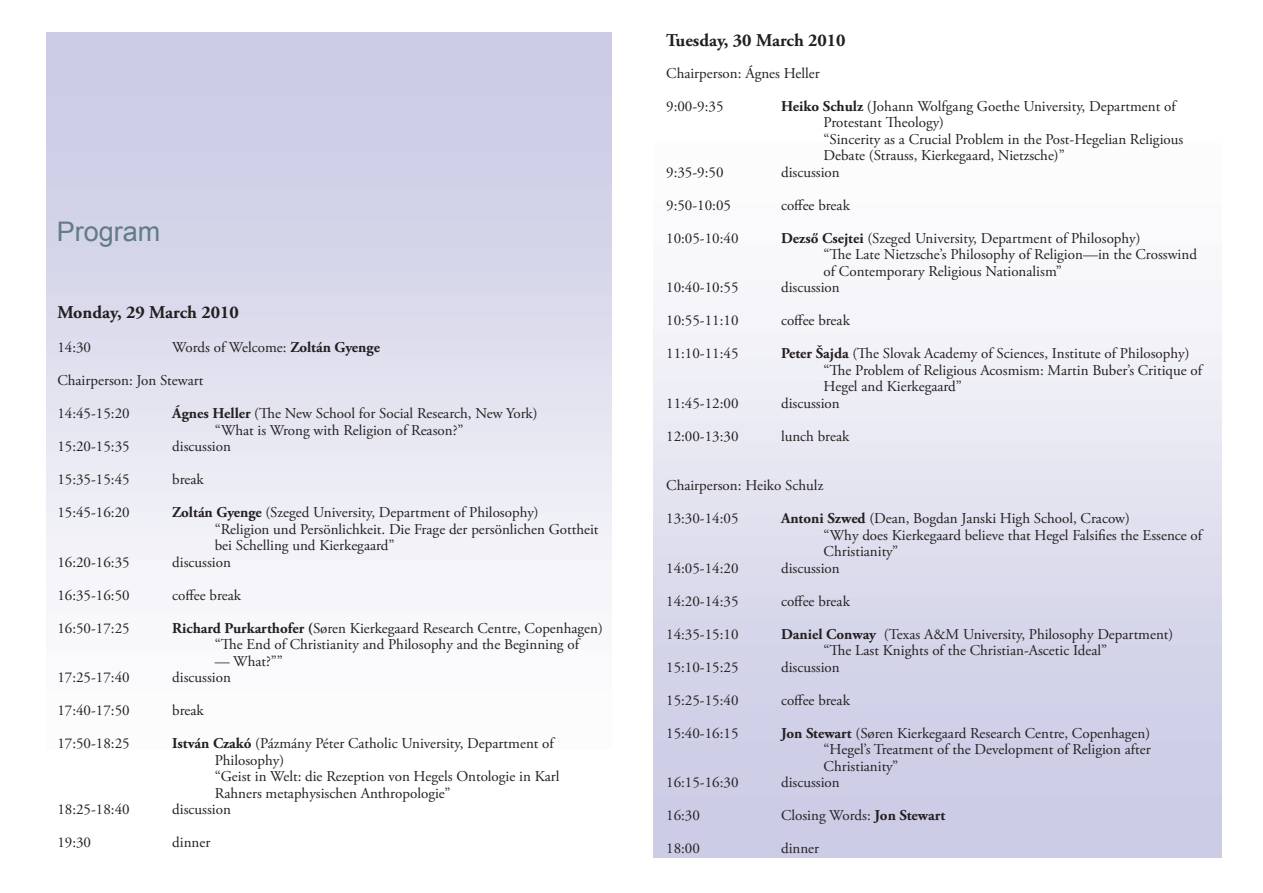
<style>
.page{position:relative;width:1263px;height:893px;background:#fff}
.page>*{position:absolute;margin:0;border:0;box-sizing:border-box;transform-origin:0 0}
.t1{font:27px "Arial";color:#627b87}
.t2{font:700 18px "Adobe Garamond Pro";color:#231f20}
.t3{font:15px/16.5px "Adobe Garamond Pro";color:#231f20}
.s1{font-weight:700}
</style>
<div class="page">
<div style="left:46px;top:33px;width:565px;height:64px;background:#cccce6"></div>
<div style="left:46px;top:97px;width:565px;height:54px;background:#cecee7"></div>
<div style="left:46px;top:151px;width:565px;height:37px;background:#d0d0e8"></div>
<div style="left:46px;top:188px;width:565px;height:32px;background:#d2d2e9"></div>
<div style="left:46px;top:220px;width:565px;height:27px;background:#d4d4e9"></div>
<div style="left:46px;top:247px;width:565px;height:26px;background:#d6d6ea"></div>
<div style="left:46px;top:273px;width:565px;height:21px;background:#d8d8eb"></div>
<div style="left:46px;top:294px;width:565px;height:22px;background:#dadaec"></div>
<div style="left:46px;top:316px;width:565px;height:22px;background:#dcdced"></div>
<div style="left:46px;top:338px;width:565px;height:19px;background:#dedeee"></div>
<div style="left:46px;top:357px;width:565px;height:19px;background:#e0e0ef"></div>
<div style="left:46px;top:376px;width:565px;height:18px;background:#e2e2f0"></div>
<div style="left:46px;top:394px;width:565px;height:19px;background:#e4e4f1"></div>
<div style="left:46px;top:413px;width:565px;height:19px;background:#e6e6f2"></div>
<div style="left:46px;top:432px;width:565px;height:18px;background:#e8e8f3"></div>
<div style="left:46px;top:450px;width:565px;height:22px;background:#eaeaf4"></div>
<div style="left:46px;top:472px;width:565px;height:19px;background:#ececf5"></div>
<div style="left:46px;top:491px;width:565px;height:22px;background:#eeeef6"></div>
<div style="left:46px;top:513px;width:565px;height:22px;background:#f0f0f7"></div>
<div style="left:46px;top:535px;width:565px;height:25px;background:#f2f2f8"></div>
<div style="left:46px;top:560px;width:565px;height:24px;background:#f4f4f9"></div>
<div style="left:46px;top:584px;width:565px;height:29px;background:#f6f6fa"></div>
<div style="left:46px;top:613px;width:565px;height:38px;background:#f8f8fb"></div>
<div style="left:46px;top:651px;width:565px;height:40px;background:#fafafc"></div>
<div style="left:653px;top:794px;width:569px;height:63px;background:#cccce6"></div>
<div style="left:653px;top:741px;width:569px;height:53px;background:#cecee7"></div>
<div style="left:653px;top:704px;width:569px;height:37px;background:#d0d0e8"></div>
<div style="left:653px;top:672px;width:569px;height:32px;background:#d2d2e9"></div>
<div style="left:653px;top:645px;width:569px;height:27px;background:#d4d4e9"></div>
<div style="left:653px;top:619px;width:569px;height:26px;background:#d6d6ea"></div>
<div style="left:653px;top:598px;width:569px;height:21px;background:#d8d8eb"></div>
<div style="left:653px;top:576px;width:569px;height:22px;background:#dadaec"></div>
<div style="left:653px;top:554px;width:569px;height:22px;background:#dcdced"></div>
<div style="left:653px;top:535px;width:569px;height:19px;background:#dedeee"></div>
<div style="left:653px;top:517px;width:569px;height:18px;background:#e0e0ef"></div>
<div style="left:653px;top:498px;width:569px;height:19px;background:#e2e2f0"></div>
<div style="left:653px;top:479px;width:569px;height:19px;background:#e4e4f1"></div>
<div style="left:653px;top:461px;width:569px;height:18px;background:#e6e6f2"></div>
<div style="left:653px;top:442px;width:569px;height:19px;background:#e8e8f3"></div>
<div style="left:653px;top:420px;width:569px;height:22px;background:#eaeaf4"></div>
<div style="left:653px;top:401px;width:569px;height:19px;background:#ececf5"></div>
<div style="left:653px;top:379px;width:569px;height:22px;background:#eeeef6"></div>
<div style="left:653px;top:358px;width:569px;height:21px;background:#f0f0f7"></div>
<div style="left:653px;top:332px;width:569px;height:26px;background:#f2f2f8"></div>
<div style="left:653px;top:308px;width:569px;height:24px;background:#f4f4f9"></div>
<div style="left:653px;top:280px;width:569px;height:28px;background:#f6f6fa"></div>
<div style="left:653px;top:242px;width:569px;height:38px;background:#f8f8fb"></div>
<div style="left:653px;top:202px;width:569px;height:40px;background:#fafafc"></div>
<h1 class="t1" style="left:57px;top:214px;width:105px">Program</h1>
<p class="t2" style="left:57px;top:302px;width:183px">Monday, 29 March 2010</p>
<p class="t3" style="left:57px;top:340px;width:35px">14:30</p>
<p class="t3" style="left:172px;top:340px;width:209px">Words of Welcome: <span class="s1">Zoltán Gyenge</span></p>
<p class="t3" style="left:57px;top:373px;width:148px">Chairperson: Jon Stewart</p>
<p class="t3" style="left:57px;top:406px;width:74px">14:45-15:20</p>
<p class="t3" style="left:215px;top:406px;width:324px;text-indent:-43px"><span class="s1">Ágnes Heller</span> (The New School for Social Research, New York) “What is Wrong with Religion of Reason?”</p>
<p class="t3" style="left:57px;top:439px;width:74px">15:20-15:35</p>
<p class="t3" style="left:172px;top:439px;width:60px">discussion</p>
<p class="t3" style="left:57px;top:472px;width:74px">15:35-15:45</p>
<p class="t3" style="left:172px;top:472px;width:33px">break</p>
<p class="t3" style="left:57px;top:505px;width:74px">15:45-16:20</p>
<p class="t3" style="left:215px;top:505px;width:385px;text-indent:-43px"><span class="s1">Zoltán Gyenge</span> (Szeged University, Department of Philosophy)<br>“Religion und Persönlichkeit. Die Frage der persönlichen Gottheit bei Schelling und Kierkegaard”</p>
<p class="t3" style="left:57px;top:554px;width:74px">16:20-16:35</p>
<p class="t3" style="left:172px;top:554px;width:60px">discussion</p>
<p class="t3" style="left:57px;top:587px;width:74px">16:35-16:50</p>
<p class="t3" style="left:172px;top:587px;width:70px">coffee break</p>
<p class="t3" style="left:57px;top:620px;width:74px">16:50-17:25</p>
<p class="t3" style="left:215px;top:620px;width:390px;text-indent:-43px"><span class="s1">Richard Purkarthofer (</span>Søren Kierkegaard Research Centre, Copenhagen) “The End of Christianity and Philosophy and the Beginning of</p>
<p class="t3" style="left:215px;top:653px;width:70px">— What?””</p>
<p class="t3" style="left:57px;top:670px;width:74px">17:25-17:40</p>
<p class="t3" style="left:172px;top:670px;width:60px">discussion</p>
<p class="t3" style="left:57px;top:703px;width:74px">17:40-17:50</p>
<p class="t3" style="left:172px;top:703px;width:33px">break</p>
<p class="t3" style="left:57px;top:736px;width:74px">17:50-18:25</p>
<p class="t3" style="left:215px;top:736px;width:346px;text-indent:-43px"><span class="s1">István Czakó</span> (Pázmány Péter Catholic University, Department of Philosophy)<br>“Geist in Welt: die Rezeption von Hegels Ontologie in Karl Rahners metaphysischen Anthropologie”</p>
<p class="t3" style="left:57px;top:802px;width:74px">18:25-18:40</p>
<p class="t3" style="left:172px;top:802px;width:60px">discussion</p>
<p class="t3" style="left:57px;top:835px;width:35px">19:30</p>
<p class="t3" style="left:172px;top:835px;width:40px">dinner</p>
<p class="t2" style="left:666px;top:30px;width:181px">Tuesday, 30 March 2010</p>
<p class="t3" style="left:666px;top:65px;width:155px">Chairperson: Ágnes Heller</p>
<p class="t3" style="left:666px;top:98px;width:59px">9:00-9:35</p>
<p class="t3" style="left:823px;top:98px;width:361px;text-indent:-43px"><span class="s1">Heiko Schulz</span> (Johann Wolfgang Goethe University, Department of Protestant Theology)<br>“Sincerity as a Crucial Problem in the Post-Hegelian Religious Debate (Strauss, Kierkegaard, Nietzsche)”</p>
<p class="t3" style="left:666px;top:164px;width:59px">9:35-9:50</p>
<p class="t3" style="left:781px;top:164px;width:60px">discussion</p>
<p class="t3" style="left:666px;top:197px;width:66px">9:50-10:05</p>
<p class="t3" style="left:781px;top:197px;width:70px">coffee break</p>
<p class="t3" style="left:666px;top:230px;width:74px">10:05-10:40</p>
<p class="t3" style="left:823px;top:230px;width:375px;text-indent:-43px"><span class="s1">Dezső Csejtei</span> (Szeged University, Department of Philosophy)<br>“The Late Nietzsche’s Philosophy of Religion—in the Crosswind of Contemporary Religious Nationalism”</p>
<p class="t3" style="left:666px;top:280px;width:74px">10:40-10:55</p>
<p class="t3" style="left:781px;top:280px;width:60px">discussion</p>
<p class="t3" style="left:666px;top:313px;width:74px">10:55-11:10</p>
<p class="t3" style="left:781px;top:313px;width:70px">coffee break</p>
<p class="t3" style="left:666px;top:346px;width:74px">11:10-11:45</p>
<p class="t3" style="left:823px;top:346px;width:380px;text-indent:-43px"><span class="s1">Peter Šajda</span> (The Slovak Academy of Sciences, Institute of Philosophy) “The Problem of Religious Acosmism: Martin Buber’s Critique of<br>Hegel and Kierkegaard”</p>
<p class="t3" style="left:666px;top:395px;width:74px">11:45-12:00</p>
<p class="t3" style="left:781px;top:395px;width:60px">discussion</p>
<p class="t3" style="left:666px;top:428px;width:74px">12:00-13:30</p>
<p class="t3" style="left:781px;top:428px;width:70px">lunch break</p>
<p class="t3" style="left:666px;top:469px;width:159px;line-height:33px">Chairperson: Heiko Schulz<br>13:30-14:05</p>
<p class="t3" style="left:823px;top:511px;width:380px;text-indent:-43px"><span class="s1">Antoni Szwed</span> (Dean, Bogdan Janski High School, Cracow)<br>“Why does Kierkegaard believe that Hegel Falsifies the Essence of<br>Christianity”</p>
<p class="t3" style="left:666px;top:560px;width:74px">14:05-14:20</p>
<p class="t3" style="left:781px;top:560px;width:60px">discussion</p>
<p class="t3" style="left:666px;top:593px;width:74px">14:20-14:35</p>
<p class="t3" style="left:781px;top:593px;width:70px">coffee break</p>
<p class="t3" style="left:666px;top:626px;width:74px">14:35-15:10</p>
<p class="t3" style="left:823px;top:626px;width:351px;text-indent:-43px"><span class="s1">Daniel Conway</span> (Texas A&amp;M University, Philosophy Department) “The Last Knights of the Christian-Ascetic Ideal”</p>
<p class="t3" style="left:666px;top:659px;width:74px">15:10-15:25</p>
<p class="t3" style="left:781px;top:659px;width:60px">discussion</p>
<p class="t3" style="left:666px;top:692px;width:74px">15:25-15:40</p>
<p class="t3" style="left:781px;top:692px;width:70px">coffee break</p>
<p class="t3" style="left:666px;top:725px;width:74px">15:40-16:15</p>
<p class="t3" style="left:823px;top:725px;width:329px;text-align:justify;text-indent:-43px"><span class="s1">Jon Stewart</span> (Søren Kierkegaard Research Centre, Copenhagen) “Hegel’s Treatment of the Development of Religion after Christianity”</p>
<p class="t3" style="left:666px;top:775px;width:74px">16:15-16:30</p>
<p class="t3" style="left:781px;top:775px;width:60px">discussion</p>
<p class="t3" style="left:666px;top:808px;width:35px">16:30</p>
<p class="t3" style="left:781px;top:808px;width:166px">Closing Words: <span class="s1">Jon Stewart</span></p>
<p class="t3" style="left:666px;top:841px;width:35px">18:00</p>
<p class="t3" style="left:781px;top:841px;width:40px">dinner</p>
</div>
